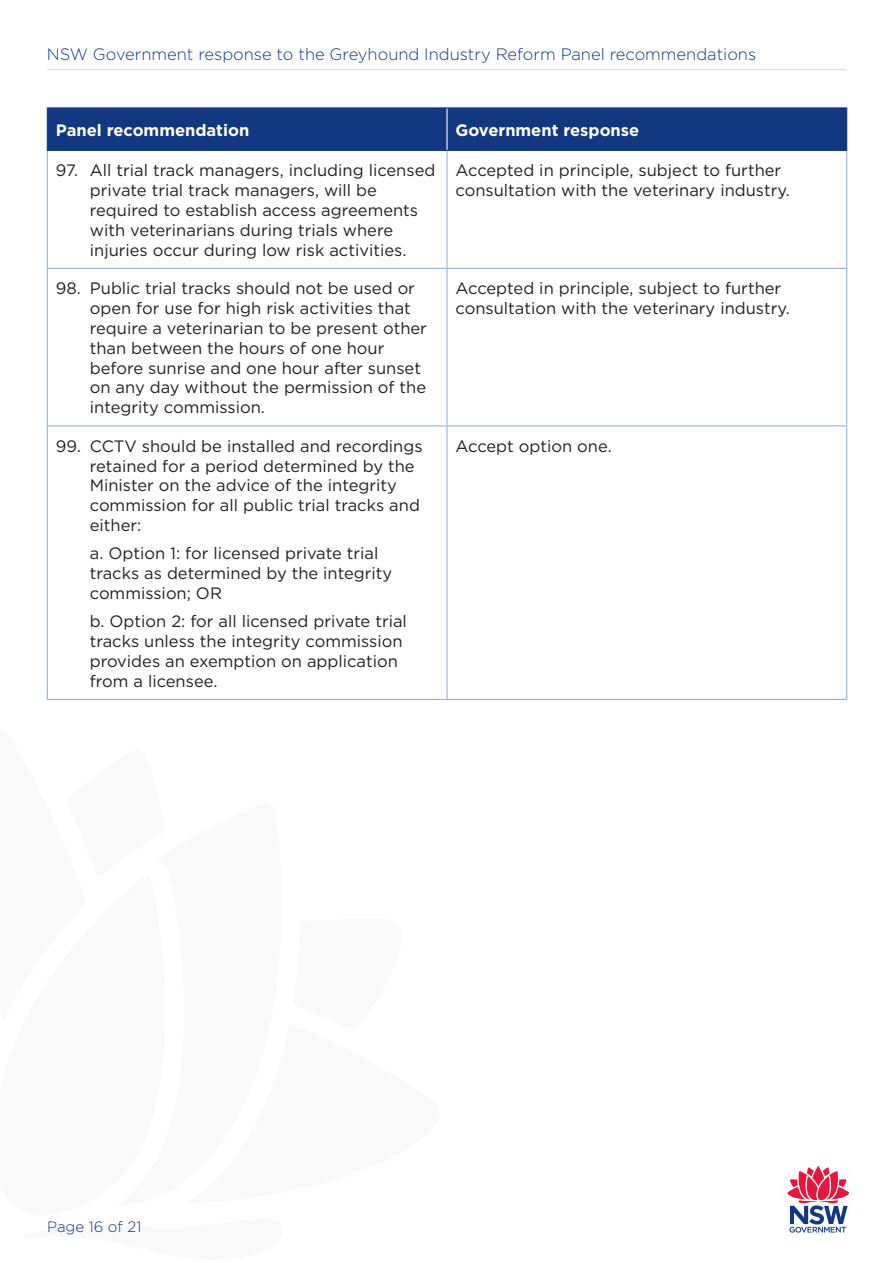
<style>
.page{position:relative;width:893px;height:1263px;background:#fff}
.page>*{position:absolute;margin:0;border:0;box-sizing:border-box;transform-origin:0 0}
.table_body{font:16.5px/19.8px "Gotham";color:#231f20}
.t1{font:300 16.5px "Gotham";color:#113880}
.t2{font:700 16.5px "Gotham";color:#fff}
.t3{font:300 15px "Gotham";color:#113880}
</style>
<div class="page">
<hr style="left:47px;top:69px;width:799px;height:1px;background:#cfdced">
<svg style="left:787px;top:1166px;width:62px;height:66px"></svg>
<div style="left:48px;top:108px;width:798px;height:42px;background:#113880"></div>
<hr style="left:47px;top:151px;width:1px;height:117px;background:#90b0d8">
<hr style="left:446px;top:151px;width:2px;height:117px;background:#90b0d8">
<hr style="left:846px;top:151px;width:1px;height:117px;background:#90b0d8">
<hr style="left:47px;top:268px;width:400px;height:1px;background:#90b0d8">
<hr style="left:47px;top:269px;width:1px;height:156px;background:#90b0d8">
<hr style="left:447px;top:268px;width:400px;height:1px;background:#90b0d8">
<hr style="left:446px;top:269px;width:2px;height:156px;background:#90b0d8">
<hr style="left:846px;top:269px;width:1px;height:156px;background:#90b0d8">
<hr style="left:47px;top:425px;width:400px;height:1px;background:#90b0d8">
<hr style="left:47px;top:426px;width:1px;height:273px;background:#90b0d8">
<hr style="left:447px;top:425px;width:400px;height:1px;background:#90b0d8">
<hr style="left:446px;top:426px;width:2px;height:273px;background:#90b0d8">
<hr style="left:846px;top:426px;width:1px;height:273px;background:#90b0d8">
<hr style="left:47px;top:699px;width:400px;height:1px;background:#90b0d8">
<hr style="left:447px;top:699px;width:400px;height:1px;background:#90b0d8">
<hr style="left:47px;top:107px;width:400px;height:1px;background:#113880">
<hr style="left:47px;top:108px;width:1px;height:42px;background:#113880">
<hr style="left:447px;top:107px;width:400px;height:1px;background:#113880">
<hr style="left:846px;top:108px;width:1px;height:42px;background:#113880">
<hr style="left:47px;top:150px;width:400px;height:1px;background:#113880">
<hr style="left:447px;top:150px;width:400px;height:1px;background:#113880">
<hr style="left:446px;top:108px;width:2px;height:42px;background:#fff">
<p class="t1" style="left:47px;top:44px;width:711px">NSW Government response to the Greyhound Industry Reform Panel recommendations</p>
<p class="t2" style="left:56px;top:119px;width:195px">Panel recommendation</p>
<p class="t2" style="left:455px;top:119px;width:185px">Government response</p>
<p class="table_body" style="left:90px;top:160px;width:347px;text-indent:-34px">97. All trial track managers, including licensed private trial track managers, will be required to establish access agreements with veterinarians during trials where injuries occur during low risk activities.</p>
<p class="table_body" style="left:455px;top:160px;width:336px">Accepted in principle, subject to further consultation with the veterinary industry.</p>
<p class="table_body" style="left:90px;top:278px;width:339px;text-indent:-34px">98. Public trial tracks should not be used or open for use for high risk activities that require a veterinarian to be present other than between the hours of one hour before sunrise and one hour after sunset on any day without the permission of the integrity commission.</p>
<p class="table_body" style="left:455px;top:278px;width:336px">Accepted in principle, subject to further consultation with the veterinary industry.</p>
<p class="table_body" style="left:90px;top:436px;width:334px;text-indent:-34px">99. CCTV should be installed and recordings retained for a period determined by the Minister on the advice of the integrity commission for all public trial tracks and either:</p>
<p class="table_body" style="left:90px;top:543px;width:304px">a. Option 1: for licensed private trial tracks as determined by the integrity commission; OR</p>
<p class="table_body" style="left:90px;top:611px;width:319px">b. Option 2: for all licensed private trial tracks unless the integrity commission provides an exemption on application from a licensee.</p>
<p class="table_body" style="left:455px;top:436px;width:158px">Accept option one.</p>
<p class="t3" style="left:47px;top:1217px;width:96px">Page 16 of 21</p>
</div>
